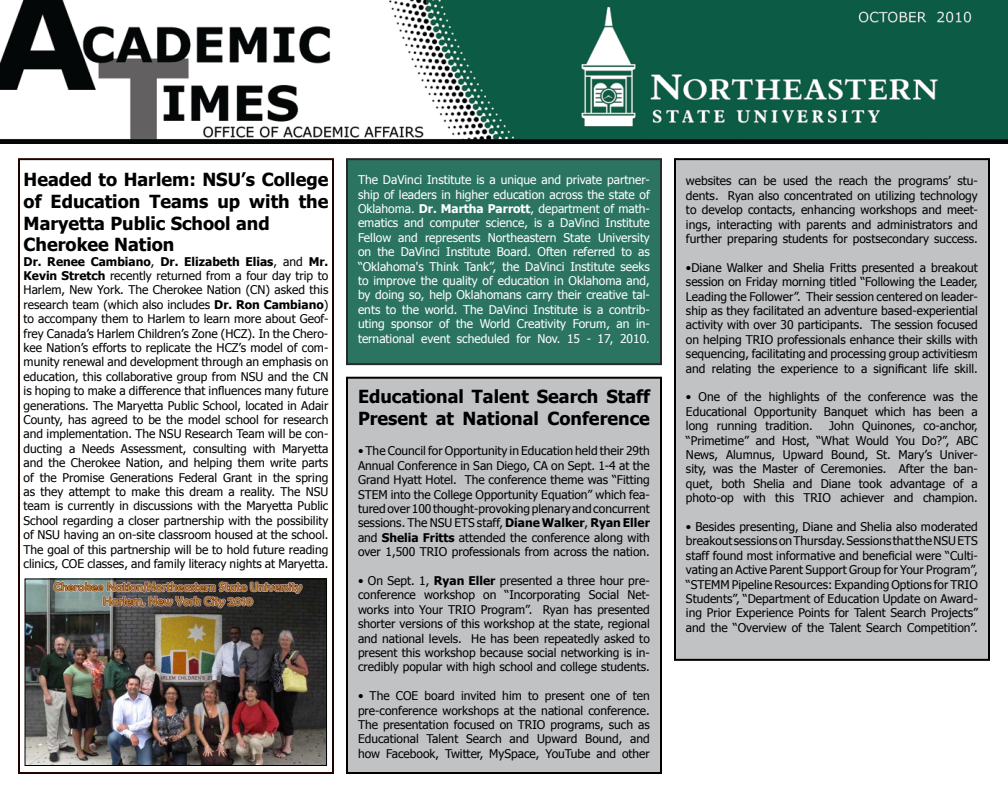
<style>
.page{position:relative;width:1008px;height:792px;background:#fff}
.page>*{position:absolute;margin:0;border:0;box-sizing:border-box;transform-origin:0 0}
.t1{font:700 18px/21.6px "Tahoma";color:#000}
.t2{font:12px/14.4px "Tahoma";color:#000;text-align:justify}
.t3{font:12px/14.4px "Tahoma";color:#fff;text-align:justify}
.s1{font-weight:700}
</style>
<div class="page">
<div style="left:347px;top:378px;width:314px;height:395px;background:#c1c2c4"></div>
<div style="left:346px;top:377px;width:316px;height:397px;border:2px solid #000"></div>
<div style="left:347px;top:159px;width:314px;height:205px;background:#2b7462"></div>
<div style="left:346px;top:158px;width:316px;height:207px;border:2px solid #000"></div>
<div style="left:18px;top:158px;width:316px;height:616px;border:2px solid #240200"></div>
<div style="left:675px;top:159px;width:314px;height:501px;background:#c1c2c4"></div>
<div style="left:674px;top:158px;width:316px;height:503px;border:2px solid #000"></div>
<img style="left:27px;top:581px;width:298px;height:183px">
<div style="left:25px;top:579px;width:302px;height:187px;border:1px solid #000"></div>
<img style="left:0;top:0;width:1008px;height:144px">
<h1 class="t1" style="left:24px;top:168px;width:306px">Headed to Harlem: NSU’s College of Education Teams up with the<br>Maryetta Public School and<br>Cherokee Nation</h1>
<p class="t2" style="left:24px;top:253px;width:306px"><span class="s1">Dr. Renee Cambiano</span>, <span class="s1">Dr. Elizabeth Elias</span>, and <span class="s1">Mr.<br>Kevin Stretch</span> recently returned from a four day trip to Harlem, New York. The Cherokee Nation (CN) asked this research team (which also includes <span class="s1">Dr. Ron Cambiano</span>) to accompany them to Harlem to learn more about Geof&shy;frey Canada’s Harlem Children’s Zone (HCZ). In the Chero&shy;kee Nation’s efforts to replicate the HCZ’s model of com&shy;munity renewal and development through an emphasis on education, this collaborative group from NSU and the CN is hoping to make a difference that influences many future generations. The Maryetta Public School, located in Adair County, has agreed to be the model school for research and implementation. The NSU Research Team will be con&shy;ducting a Needs Assessment, consulting with Maryetta and the Cherokee Nation, and helping them write parts of the Promise Generations Federal Grant in the spring as they attempt to make this dream a reality. The NSU team is currently in discussions with the Maryetta Public School regarding a closer partnership with the possibility of NSU having an on-site classroom housed at the school.<br>The goal of this partnership will be to hold future reading clinics, COE classes, and family literacy nights at Maryetta.</p>
<p class="t3" style="left:358px;top:172px;width:293px">The DaVinci Institute is a unique and private partner&shy;ship of leaders in higher education across the state of Oklahoma. <span class="s1">Dr. Martha Parrott</span>, department of math&shy;ematics and computer science, is a DaVinci Institute Fellow and represents Northeastern State University on the DaVinci Institute Board. Often referred to as “Oklahoma's Think Tank”, the DaVinci Institute seeks to improve the quality of education in Oklahoma and, by doing so, help Oklahomans carry their creative tal&shy;ents to the world. The DaVinci Institute is a contrib&shy;uting sponsor of the World Creativity Forum, an in&shy;ternational event scheduled for Nov. 15 - 17, 2010.</p>
<h1 class="t1" style="left:358px;top:385px;width:293px">Educational Talent Search Staff<br>Present at National Conference</h1>
<p class="t2" style="left:358px;top:443px;width:293px">• The Council for Opportunity in Education held their 29th Annual Conference in San Diego, CA on Sept. 1-4 at the Grand Hyatt Hotel. The conference theme was “Fitting STEM into the College Opportunity Equation” which fea&shy;tured over 100 thought-provoking plenary and concurrent sessions. The NSU ETS staff, <span class="s1">Diane Walker</span>, <span class="s1">Ryan Eller </span>and <span class="s1">Shelia Fritts</span> attended the conference along with over 1,500 TRIO professionals from across the nation.</p>
<p class="t2" style="left:358px;top:573px;width:293px">• On Sept. 1, <span class="s1">Ryan Eller</span> presented a three hour pre&shy;conference workshop on “Incorporating Social Net&shy;works into Your TRIO Program”. Ryan has presented shorter versions of this workshop at the state, regional and national levels. He has been repeatedly asked to present this workshop because social networking is in&shy;credibly popular with high school and college students.</p>
<p class="t2" style="left:358px;top:688px;width:293px">• The COE board invited him to present one of ten pre-conference workshops at the national conference.<br>The presentation focused on TRIO programs, such as Educational Talent Search and Upward Bound, and how Facebook, Twitter, MySpace, YouTube and other</p>
<p class="t2" style="left:686px;top:173px;width:293px">websites can be used the reach the programs’ stu&shy;dents. Ryan also concentrated on utilizing technology to develop contacts, enhancing workshops and meet&shy;ings, interacting with parents and administrators and further preparing students for postsecondary success.</p>
<p class="t2" style="left:686px;top:260px;width:293px">•Diane Walker and Shelia Fritts presented a breakout session on Friday morning titled “Following the Leader, Leading the Follower”. Their session centered on leader&shy;ship as they facilitated an adventure based-experiential activity with over 30 participants. The session focused on helping TRIO professionals enhance their skills with sequencing, facilitating and processing group activitiesm and relating the experience to a significant life skill.</p>
<p class="t2" style="left:686px;top:389px;width:293px">• One of the highlights of the conference was the Educational Opportunity Banquet which has been a long running tradition.</p>
<p class="t2" style="left:686px;top:418px;width:293px;text-indent:143px">John Quinones, co-anchor, “Primetime” and Host, “What Would You Do?”, ABC News, Alumnus, Upward Bound, St. Mary’s Univer&shy;sity, was the Master of Ceremonies. After the ban&shy;quet, both Shelia and Diane took advantage of a photo-op with this TRIO achiever and champion.</p>
<p class="t2" style="left:686px;top:519px;width:293px">• Besides presenting, Diane and Shelia also moderated breakout sessions on Thursday. Sessions that the NSU ETS staff found most informative and beneficial were “Culti&shy;vating an Active Parent Support Group for Your Program”, “STEMM Pipeline Resources: Expanding Options for TRIO Students”, “Department of Education Update on Award&shy;ing Prior Experience Points for Talent Search Projects” and the “Overview of the Talent Search Competition”.</p>
</div>
